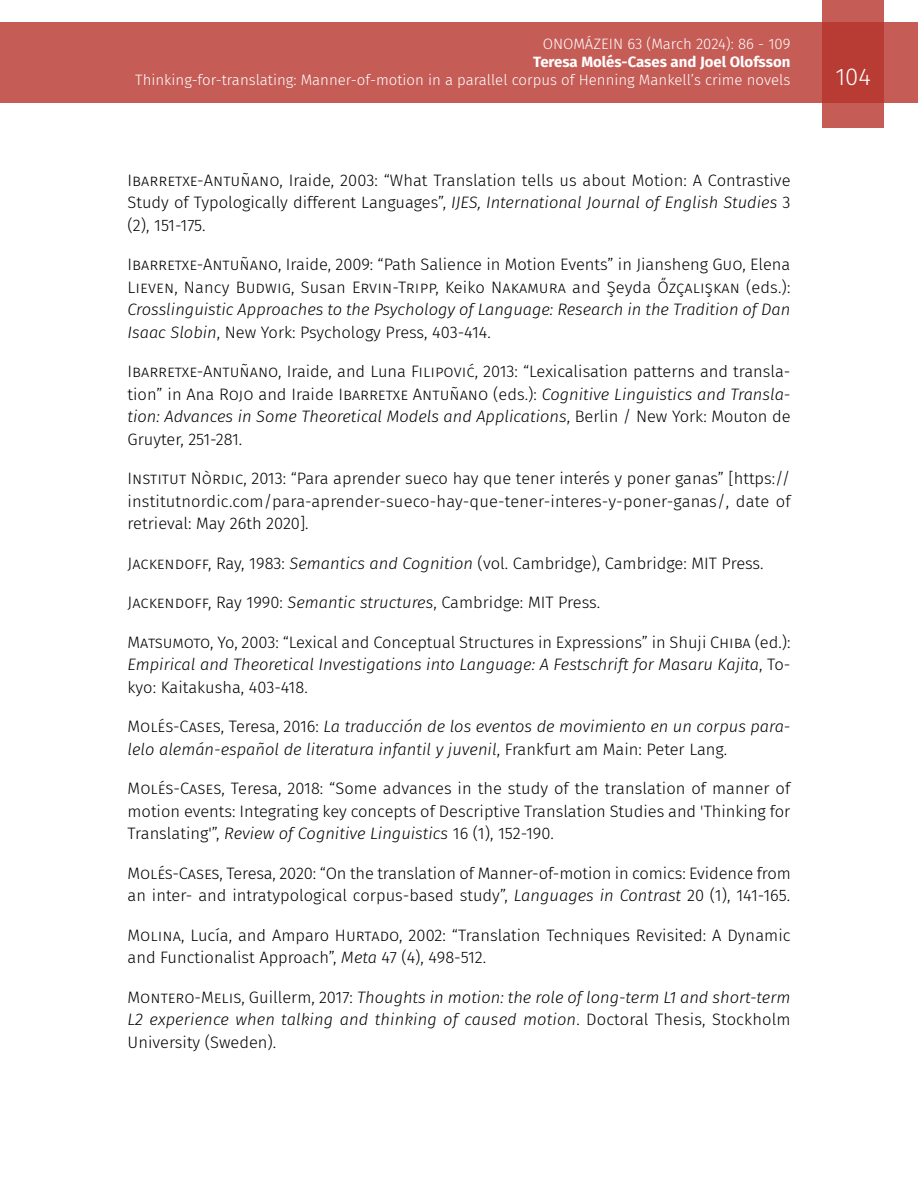
<style>
.page{position:relative;width:918px;height:1188px;background:#fff}
.page>*{position:absolute;margin:0;border:0;box-sizing:border-box;transform-origin:0 0}
.t1{font:300 24px "Fira Sans";color:#fff}
.t2{font:300 16.5px/22.5px "Fira Sans";color:#000;text-align:justify}
.t3{font:italic 300 16.5px/22.5px "Fira Sans";color:#000}
.t4{font:300 15px "Fira Sans";color:#fff}
.t5{font:700 15px "Fira Sans";color:#fff}
.s1{font-style:italic}
.s2{font-style:normal}
</style>
<div class="page">
<div style="left:0;top:23px;width:918px;height:80px;background:#c55c56"></div>
<svg style="left:822px;top:0;width:62px;height:128px;background:#bd4740"></svg>
<p class="t4" style="left:543px;top:34px;width:249px">ONOMÁZEIN 63 (March 2024): 86 - 109</p>
<p class="t5" style="left:533px;top:50px;width:259px">Teresa Molés-Cases and Joel Olofsson</p>
<p class="t4" style="left:135px;top:70px;width:657px">Thinking-for-translating: Manner-of-motion in a parallel corpus of Henning Mankell’s crime novels</p>
<h1 class="t1" style="left:835px;top:60px;width:37px">104</h1>
<p class="t2" style="left:128px;top:168px;width:665px">Ibarretxe-Antuñano, Iraide, 2003: “What Translation tells us about Motion: A Contrastive Study of Typologically different Languages”, <span class="s1">IJES, International Journal of English Studies</span> 3 (2), 151-175.</p>
<p class="t2" style="left:128px;top:253px;width:664px">Ibarretxe-Antuñano, Iraide, 2009: “Path Salience in Motion Events” in Jiansheng Guo, Elena<br>Lieven, Nancy Budwig, Susan Ervin-Tripp, Keiko Nakamura and Şeyda Őzçalişkan (eds.):</p>
<p class="t3" style="left:128px;top:298px;width:664px">Crosslinguistic Approaches to the Psychology of Language: Research in the Tradition of Dan<br>Isaac Slobin<span class="s2">, New York: Psychology Press, 403-414.</span></p>
<p class="t2" style="left:128px;top:360px;width:664px">Ibarretxe-Antuñano, Iraide, and Luna Filipović, 2013: “Lexicalisation patterns and transla&shy;tion” in Ana Rojo and Iraide Ibarretxe Antuñano (eds.): <span class="s1">Cognitive Linguistics and Transla&shy;tion: Advances in Some Theoretical Models and Applications</span>, Berlin / New York: Mouton de Gruyter, 251-281.</p>
<p class="t2" style="left:128px;top:467px;width:665px">Institut Nòrdic, 2013: “Para aprender sueco hay que tener interés y poner ganas” [https:// institutnordic.com/para-aprender-sueco-hay-que-tener-interes-y-poner-ganas/, date of retrieval: May 26th 2020].</p>
<p class="t2" style="left:128px;top:551px;width:638px">Jackendoff, Ray, 1983: <span class="s1">Semantics and Cognition</span> (vol. Cambridge), Cambridge: MIT Press.</p>
<p class="t2" style="left:128px;top:591px;width:474px">Jackendoff, Ray 1990: <span class="s1">Semantic structures</span>, Cambridge: MIT Press.</p>
<p class="t2" style="left:128px;top:630px;width:664px">Matsumoto, Yo, 2003: “Lexical and Conceptual Structures in Expressions” in Shuji Chiba (ed.):<br><span class="s1">Empirical and Theoretical Investigations into Language: A Festschrift for Masaru Kajita</span>, To&shy;kyo: Kaitakusha, 403-418.</p>
<p class="t3" style="left:128px;top:715px;width:664px"><span class="s2">Molés-Cases, Teresa, 2016:</span> La traducción de los eventos de movimiento en un corpus para&shy;lelo alemán-español de literatura infantil y juvenil<span class="s2">, Frankfurt am Main: Peter Lang.</span></p>
<p class="t2" style="left:128px;top:777px;width:664px">Molés-Cases, Teresa, 2018: “Some advances in the study of the translation of manner of motion events: Integrating key concepts of Descriptive Translation Studies and 'Thinking for Translating'”, <span class="s1">Review of Cognitive Linguistics</span> 16 (1), 152-190.</p>
<p class="t2" style="left:128px;top:862px;width:665px">Molés-Cases, Teresa, 2020: “On the translation of Manner-of-motion in comics: Evidence from an inter- and intratypological corpus-based study”, <span class="s1">Languages in Contrast</span> 20 (1), 141-165.</p>
<p class="t2" style="left:128px;top:924px;width:665px">Molina, Lucía, and Amparo Hurtado, 2002: “Translation Techniques Revisited: A Dynamic and Functionalist Approach”, <span class="s1">Meta</span> 47 (4), 498-512.</p>
<p class="t3" style="left:128px;top:986px;width:664px;text-align:justify"><span class="s2">Montero-Melis, Guillerm, 2017:</span> Thoughts in motion: the role of long-term L1 and short-term L2 experience when talking and thinking of caused motion<span class="s2">. Doctoral Thesis, Stockholm University (Sweden).</span></p>
</div>
